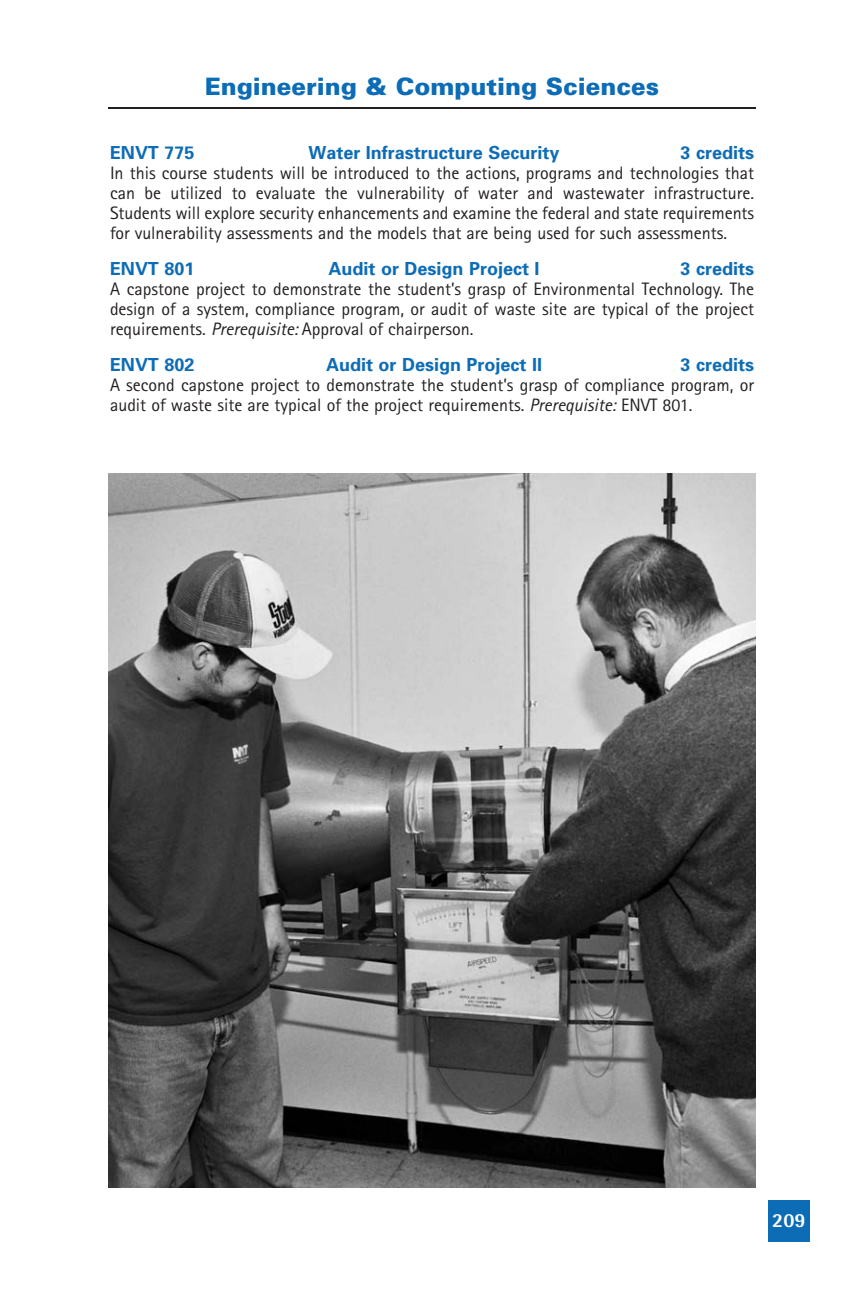
<style>
.page{position:relative;width:864px;height:1296px;background:#fff}
.page>*{position:absolute;margin:0;border:0;box-sizing:border-box;transform-origin:0 0}
.t1{font:900 24px "Univers";color:#0d6cb6}
.t2{font:800 20px "Rotis Semi Sans";color:#fff}
.t3{font:18px/20px "Rotis Sans Serif";color:#231f20;text-align:justify}
.t4{font:700 18px "Univers";color:#0d6cb6}
.s1{font-style:italic}
</style>
<div class="page">
<hr style="left:108px;top:107px;width:648px;height:2px;background:#231f20">
<div style="left:768px;top:1200px;width:42px;height:42px;background:#0d6cb6"></div>
<img style="left:108px;top:473px;width:648px;height:715px">
<h1 class="t1" style="left:205px;top:77px;width:456px">Engineering &amp; Computing Sciences</h1>
<p class="t4" style="left:110px;top:146px;width:86px">ENVT 775</p>
<p class="t4" style="left:309px;top:146px;width:252px">Water Infrastructure Security</p>
<p class="t4" style="left:681px;top:146px;width:75px">3 credits</p>
<p class="t3" style="left:110px;top:165px;width:646px">In this course students will be introduced to the actions, programs and technologies that can be utilized to evaluate the vulnerability of water and wastewater infrastructure.<br>Students will explore security enhancements and examine the federal and state requirements for vulnerability assessments and the models that are being used for such assessments.</p>
<p class="t4" style="left:110px;top:262px;width:86px">ENVT 801</p>
<p class="t4" style="left:329px;top:262px;width:213px">Audit or Design Project I</p>
<p class="t4" style="left:681px;top:262px;width:75px">3 credits</p>
<p class="t3" style="left:110px;top:281px;width:646px">A capstone project to demonstrate the student’s grasp of Environmental Technology. The design of a system, compliance program, or audit of waste site are typical of the project requirements. <span class="s1">Prerequisite:</span> Approval of chairperson.</p>
<p class="t4" style="left:110px;top:358px;width:86px">ENVT 802</p>
<p class="t4" style="left:326px;top:358px;width:218px">Audit or Design Project II</p>
<p class="t4" style="left:681px;top:358px;width:75px">3 credits</p>
<p class="t3" style="left:110px;top:376px;width:646px">A second capstone project to demonstrate the student’s grasp of compliance program, or audit of waste site are typical of the project requirements. <span class="s1">Prerequisite:</span> ENVT 801.</p>
<p class="t2" style="left:772px;top:1213px;width:35px">209</p>
</div>
